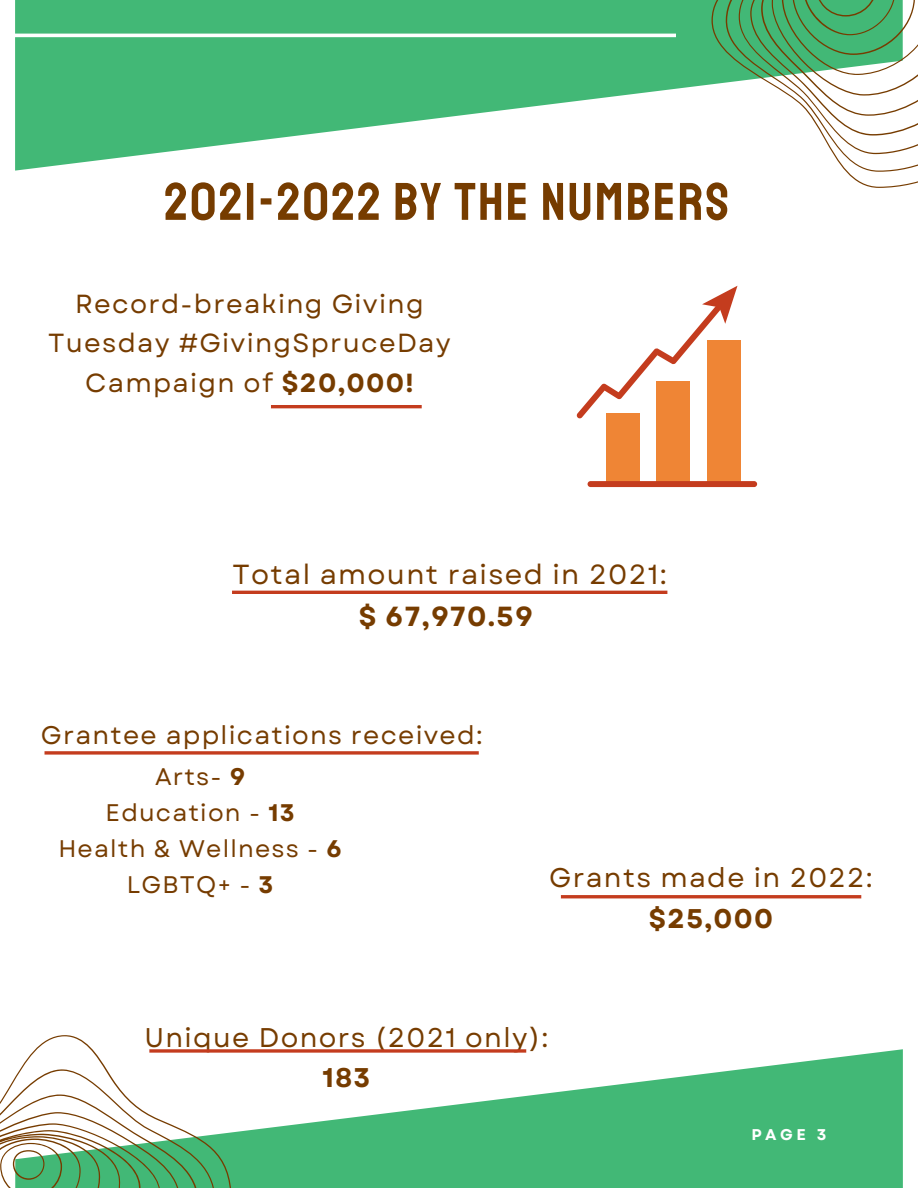
<style>
.page{position:relative;width:918px;height:1188px;background:#fff}
.page>*{position:absolute;margin:0;border:0;box-sizing:border-box;transform-origin:0 0}
.t1{font:52.95px "Staatliches";letter-spacing:.045em;color:#763c00}
.t2{font:27.6px "Garet";letter-spacing:.05em;color:#763c00}
.t3{font:700 27.6px "Garet";letter-spacing:.05em;color:#763c00}
.t4{font:27px "Garet";letter-spacing:.05em;color:#763c00}
.t5{font:700 27px "Garet";letter-spacing:.05em;color:#763c00}
.t6{font:26.1px/39.3px "Garet";letter-spacing:.05em;color:#763c00;text-align:center}
.t7{font:25.5px "Garet";letter-spacing:.05em;color:#763c00}
.t8{font:24px/36px "Garet";letter-spacing:.05em;color:#763c00;text-align:center}
.t9{font:700 15.6px "Garet";color:#fff}
.s1{font-weight:700}
</style>
<div class="page">
<svg style="left:15px;top:0;width:697px;height:171px;fill:#42b876"></svg>
<svg style="left:232px;top:1049px;width:671px;height:139px;fill:#42b876"></svg>
<svg style="left:0;top:1035px;width:232px;height:153px"></svg>
<svg style="left:712px;top:0;width:206px;height:188px"></svg>
<hr style="left:0;top:34px;width:676px;height:3px;background:#fff">
<hr style="left:232px;top:591px;width:435px;height:3px;background:#c43c1e">
<div style="left:606px;top:413px;width:34px;height:71px;background:#ef8535"></div>
<div style="left:657px;top:381px;width:33px;height:103px;background:#ef8535"></div>
<div style="left:707px;top:341px;width:33px;height:143px;background:#ef8535"></div>
<div style="left:588px;top:481px;width:169px;height:6px;background:#c43c1e;border-radius:3px"></div>
<svg style="left:576px;top:286px;width:162px;height:132px"></svg>
<svg style="left:45px;top:751px;width:434px;height:4px;background:#cd5a40"></svg>
<hr style="left:271px;top:405px;width:151px;height:3px;background:#c43c1e">
<hr style="left:561px;top:895px;width:300px;height:3px;background:#c43c1e">
<svg style="left:149px;top:1049px;width:377px;height:4px;background:#cd5a40"></svg>
<h1 class="t1" style="left:164px;top:170px;width:566px">2021-2022 BY THE NUMBERS</h1>
<p class="t6" style="left:48px;top:284px;width:404px">Record-breaking Giving<br>Tuesday #GivingSpruceDay<br>Campaign of <span class="s1">$20,000!</span></p>
<p class="t2" style="left:232px;top:555px;width:436px">Total amount raised in 2021:</p>
<p class="t3" style="left:359px;top:596px;width:176px">$ 67,970.59</p>
<p class="t7" style="left:41px;top:717px;width:443px">Grantee applications received:</p>
<p class="t8" style="left:58px;top:759px;width:285px">Arts- <span class="s1">9<br></span>Education - <span class="s1">13<br></span>Health &amp; Wellness - <span class="s1">6<br></span>LGBTQ+ - <span class="s1">3</span></p>
<p class="t4" style="left:549px;top:858px;width:325px">Grants made in 2022:</p>
<p class="t5" style="left:649px;top:899px;width:126px">$25,000</p>
<p class="t4" style="left:144px;top:1018px;width:405px">Unique Donors (2021 only):</p>
<p class="t5" style="left:323px;top:1059px;width:49px">183</p>
<p class="t9" style="left:751px;top:1123px;width:77px">PAGE 3</p>
</div>
